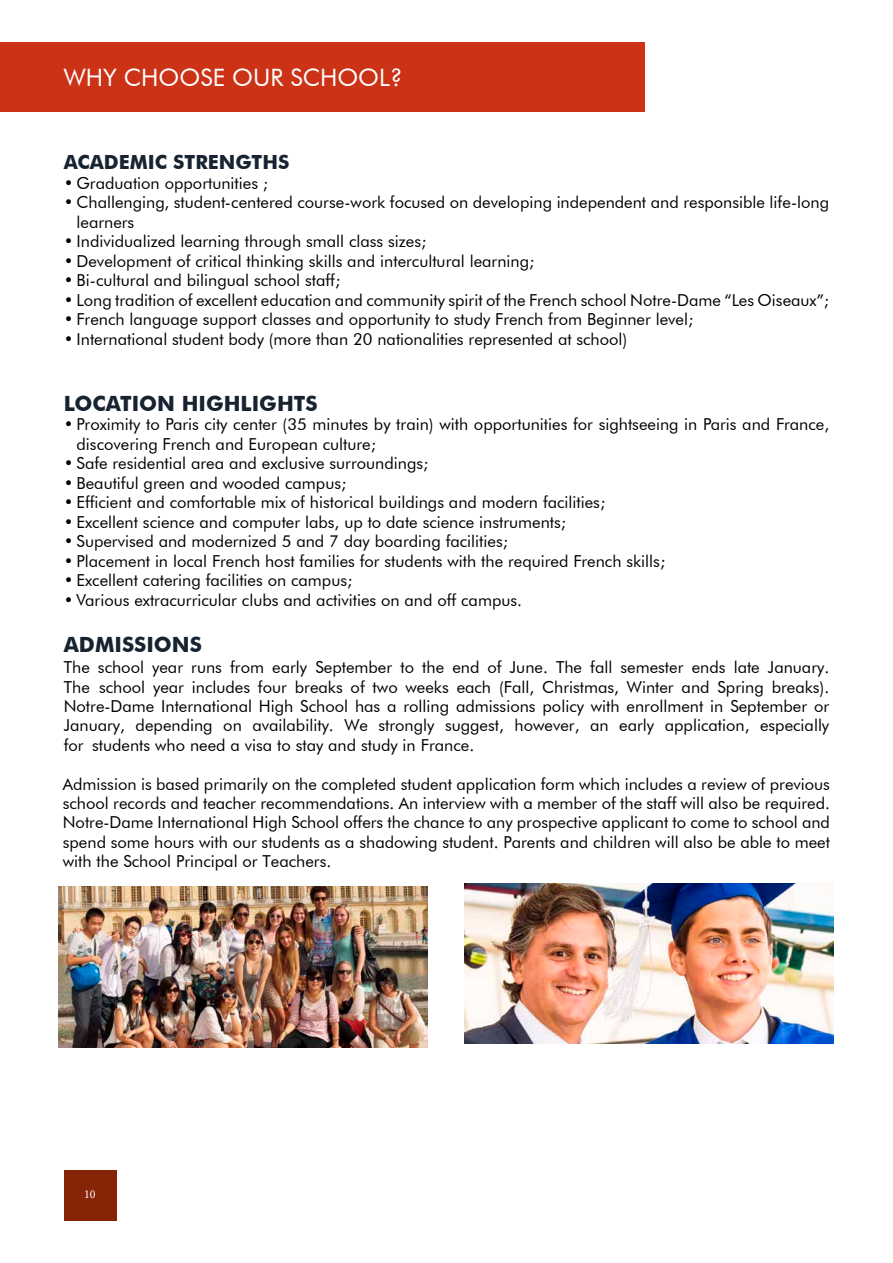
<style>
.page{position:relative;width:893px;height:1263px;background:#fff}
.page>*{position:absolute;margin:0;border:0;box-sizing:border-box;transform-origin:0 0}
.t1{font:24px "Futura BT";color:#fff}
.t2{font:700 21px "Futura BT";color:#182331}
.t3{font:700 19.5px "Futura BT";color:#182331}
.t4{font:16.5px/19.4px "Futura BT";color:#000}
.t5{font:12px "Minion Pro";color:#fff}
</style>
<div class="page">
<div style="left:0;top:42px;width:645px;height:70px;background:#cb3216"></div>
<div style="left:64px;top:1170px;width:52px;height:50px;background:#872306"></div>
<img style="left:464px;top:883px;width:369px;height:161px">
<img style="left:59px;top:887px;width:368px;height:161px">
<h1 class="t1" style="left:64px;top:63px;width:340px">WHY CHOOSE OUR SCHOOL?</h1>
<p class="t3" style="left:64px;top:150px;width:227px">ACADEMIC STRENGTHS</p>
<p class="t4" style="left:64px;top:173px;width:206px">• Graduation opportunities ;</p>
<p class="t4" style="left:77px;top:192px;width:754px;text-indent:-13px">• Challenging, student-centered course-work focused on developing independent and responsible life-long learners</p>
<p class="t4" style="left:64px;top:232px;width:364px">• Individualized learning through small class sizes;</p>
<p class="t4" style="left:64px;top:251px;width:472px">• Development of critical thinking skills and intercultural learning;</p>
<p class="t4" style="left:64px;top:271px;width:278px">• Bi-cultural and bilingual school staff;</p>
<p class="t4" style="left:64px;top:290px;width:767px">• Long tradition of excellent education and community spirit of the French school Notre-Dame “Les Oiseaux”;</p>
<p class="t4" style="left:64px;top:310px;width:631px">• French language support classes and opportunity to study French from Beginner level;</p>
<p class="t4" style="left:64px;top:329px;width:565px">• International student body (more than 20 nationalities represented at school)</p>
<p class="t2" style="left:64px;top:391px;width:255px">LOCATION HIGHLIGHTS</p>
<p class="t4" style="left:77px;top:414px;width:754px;text-indent:-13px">• Proximity to Paris city center (35 minutes by train) with opportunities for sightseeing in Paris and France, discovering French and European culture;</p>
<p class="t4" style="left:64px;top:454px;width:366px">• Safe residential area and exclusive surroundings;</p>
<p class="t4" style="left:64px;top:473px;width:284px">• Beautiful green and wooded campus;</p>
<p class="t4" style="left:64px;top:493px;width:543px">• Efficient and comfortable mix of historical buildings and modern facilities;</p>
<p class="t4" style="left:64px;top:512px;width:504px">• Excellent science and computer labs, up to date science instruments;</p>
<p class="t4" style="left:64px;top:532px;width:446px">• Supervised and modernized 5 and 7 day boarding facilities;</p>
<p class="t4" style="left:64px;top:551px;width:603px">• Placement in local French host families for students with the required French skills;</p>
<p class="t4" style="left:64px;top:571px;width:290px">• Excellent catering facilities on campus;</p>
<p class="t4" style="left:64px;top:590px;width:460px">• Various extracurricular clubs and activities on and off campus.</p>
<p class="t2" style="left:64px;top:632px;width:140px">ADMISSIONS</p>
<p class="t4" style="left:64px;top:658px;width:767px;text-align:justify">The school year runs from early September to the end of June. The fall semester ends late January.<br>The school year includes four breaks of two weeks each (Fall, Christmas, Winter and Spring breaks).<br>Notre-Dame International High School has a rolling admissions policy with enrollment in September or January, depending on availability. We strongly suggest, however, an early application, especially for students who need a visa to stay and study in France.</p>
<p class="t4" style="left:63px;top:774px;width:769px;text-align:justify">Admission is based primarily on the completed student application form which includes a review of previous school records and teacher recommendations. An interview with a member of the staff will also be required.<br>Notre-Dame International High School offers the chance to any prospective applicant to come to school and spend some hours with our students as a shadowing student. Parents and children will also be able to meet with the School Principal or Teachers.</p>
<p class="t5" style="left:84px;top:1186px;width:13px">10</p>
</div>
